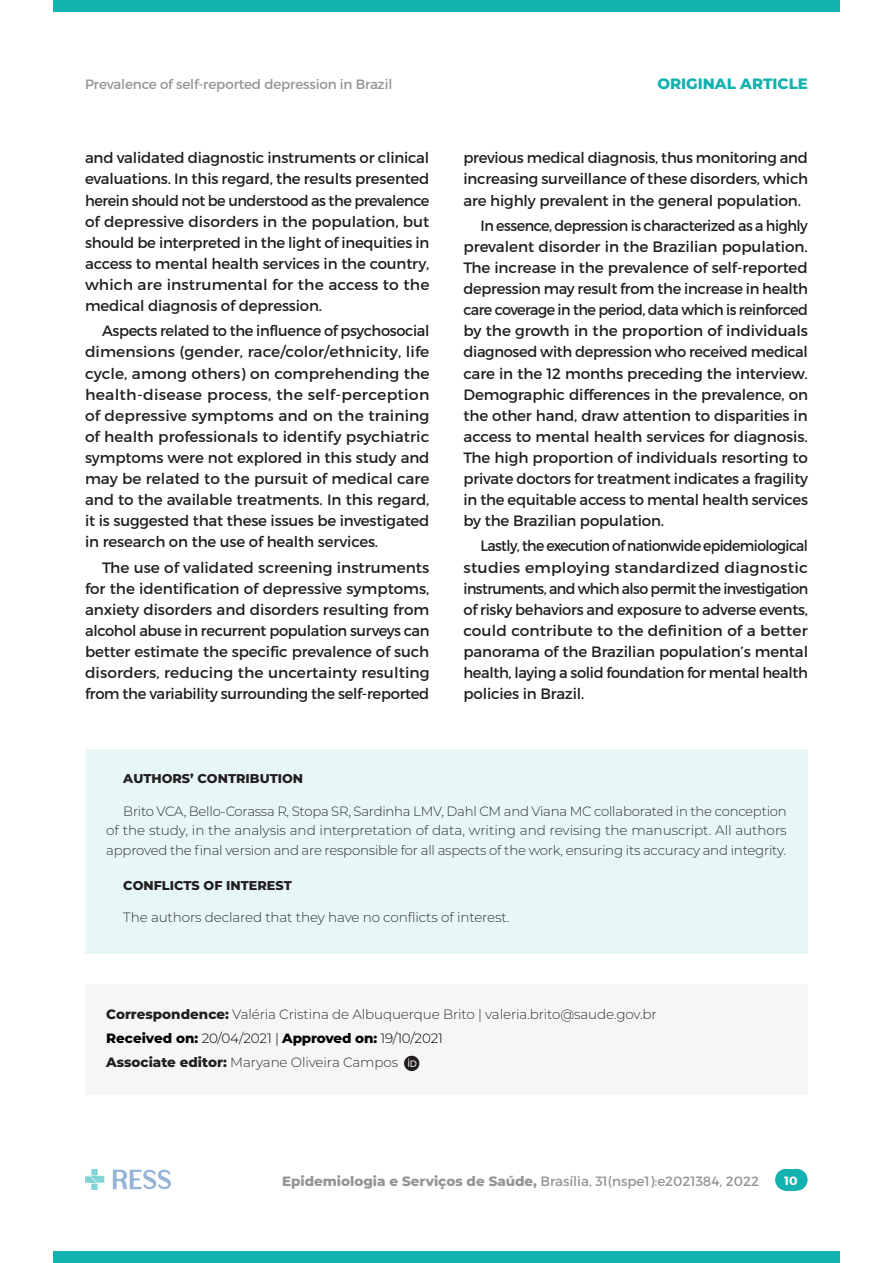
<style>
.page{position:relative;width:893px;height:1263px;background:#fff}
.page>*{position:absolute;margin:0;border:0;box-sizing:border-box;transform-origin:0 0}
.texto_nor{font:15px/21.1px "Montserrat";letter-spacing:-.01em;color:#231f20;text-align:justify}
.texto_nor-2{font:15px/21.1px "Montserrat";letter-spacing:-.01em;color:#231f20;text-align:justify;scale:.96 1}
.texto_nor-3{font:15px/21.1px "Montserrat";letter-spacing:-.01em;color:#231f20;text-align:justify;scale:.94 1}
.t1{font:800 15px "Montserrat";color:#13b2b1}
.nor_quadrofinal{font:300 13.5px/19.5px "Montserrat";letter-spacing:-.015em;color:#312f30;text-align:justify}
.nor_resumo{font:300 13.5px "Montserrat";letter-spacing:-.01em;color:#312f30}
.t2{font:13.5px "Montserrat";letter-spacing:-.01em;color:#939598}
.nor_resumo-2{font:800 13.5px "Montserrat";letter-spacing:-.01em;color:#000}
.subtitulo_quadrofina{font:800 12.75px "Montserrat";color:#231f20}
.t3{font:700 12px "Montserrat";color:#fff}
.s1{font-weight:800;color:#231f20}
.s2{font-weight:300}
.s3{font-weight:800}
</style>
<div class="page">
<div style="left:53px;top:1251px;width:787px;height:12px;background:#13b2b1"></div>
<div style="left:53px;top:0;width:787px;height:11px;background:#13b2b1"></div>
<img style="left:85px;top:1170px;width:85px;height:20px">
<div style="left:775px;top:1169px;width:22px;height:22px;background:#13b2b1;border-radius:50%"></div>
<div style="left:786px;top:1169px;width:22px;height:22px;background:#13b2b1;border-radius:50%"></div>
<div style="left:786px;top:1169px;width:10px;height:22px;background:#13b2b1"></div>
<div style="left:85px;top:749px;width:723px;height:204px;background:#e7f7f7"></div>
<div style="left:85px;top:984px;width:723px;height:110px;background:#f6f6f7"></div>
<svg style="left:404px;top:1055px;width:16px;height:16px"></svg>
<p class="t2" style="left:85px;top:76px;width:309px">Prevalence of self-reported depression in Brazil</p>
<p class="t1" style="left:657px;top:73px;width:152px">ORIGINAL ARTICLE</p>
<p class="texto_nor" style="left:85px;top:147px;width:346px">and validated diagnostic instruments or clinical evaluations. In this regard, the results presented herein should not be understood as the prevalence of depressive disorders in the population, but should be interpreted in the light of inequities in access to mental health services in the country, which are instrumental for the access to the medical diagnosis of depression.</p>
<p class="texto_nor" style="left:85px;top:320px;width:346px;text-indent:17px">Aspects related to the influence of psychosocial dimensions (gender, race/color/ethnicity, life cycle, among others) on comprehending the health-disease process, the self-perception of depressive symptoms and on the training of health professionals to identify psychiatric symptoms were not explored in this study and may be related to the pursuit of medical care and to the available treatments. In this regard, it is suggested that these issues be investigated in research on the use of health services.</p>
<p class="texto_nor" style="left:85px;top:557px;width:346px;text-indent:17px">The use of validated screening instruments for the identification of depressive symptoms, anxiety disorders and disorders resulting from alcohol abuse in recurrent population surveys can better estimate the specific prevalence of such disorders, reducing the uncertainty resulting from the variability surrounding the self-reported</p>
<p class="texto_nor" style="left:463px;top:147px;width:346px">previous medical diagnosis, thus monitoring and increasing surveillance of these disorders, which are highly prevalent in the general population.</p>
<p class="texto_nor-2" style="left:463px;top:215px;width:360px;text-indent:17px">In essence, depression is characterized as a highly prevalent disorder in the Brazilian population.<br>The increase in the prevalence of self-reported depression may result from the increase in health care coverage in the period, data which is reinforced by the growth in the proportion of individuals diagnosed with depression who received medical care in the 12 months preceding the interview.<br>Demographic differences in the prevalence, on the other hand, draw attention to disparities in access to mental health services for diagnosis.<br>The high proportion of individuals resorting to private doctors for treatment indicates a fragility in the equitable access to mental health services by the Brazilian population.</p>
<p class="texto_nor-3" style="left:463px;top:535px;width:368px;text-indent:17px">Lastly, the execution of nationwide epidemiological studies employing standardized diagnostic instruments, and which also permit the investigation of risky behaviors and exposure to adverse events, could contribute to the definition of a better panorama of the Brazilian population’s mental health, laying a solid foundation for mental health policies in Brazil.</p>
<p class="subtitulo_quadrofina" style="left:123px;top:769px;width:181px">AUTHORS’ CONTRIBUTION</p>
<p class="nor_quadrofinal" style="left:106px;top:801px;width:682px;text-indent:17px">Brito VCA, Bello-Corassa R, Stopa SR, Sardinha LMV, Dahl CM and Viana MC collaborated in the conception of the study, in the analysis and interpretation of data, writing and revising the manuscript. All authors approved the final version and are responsible for all aspects of the work, ensuring its accuracy and integrity.</p>
<p class="subtitulo_quadrofina" style="left:123px;top:876px;width:170px">CONFLICTS OF INTEREST</p>
<p class="nor_quadrofinal" style="left:123px;top:907px;width:388px">The authors declared that they have no conflicts of interest.</p>
<p class="nor_resumo" style="left:106px;top:1005px;width:552px"><span class="s1">Correspondence:</span> Valéria Cristina de Albuquerque Brito | valeria.brito@saude.gov.br</p>
<p class="nor_resumo-2" style="left:106px;top:1028px;width:338px">Received on: <span class="s2">20/04/2021 |</span> Approved on: <span class="s2">19/10/2021</span></p>
<p class="nor_resumo" style="left:106px;top:1053px;width:293px"><span class="s1">Associate editor:</span> Maryane Oliveira Campos</p>
<p class="t2" style="left:282px;top:1173px;width:478px"><span class="s3">Epidemiologia e Serviços de Saúde,</span> Brasília, 31(nspe1):e2021384, 2022</p>
<p class="t3" style="left:784px;top:1173px;width:15px">10</p>
</div>
